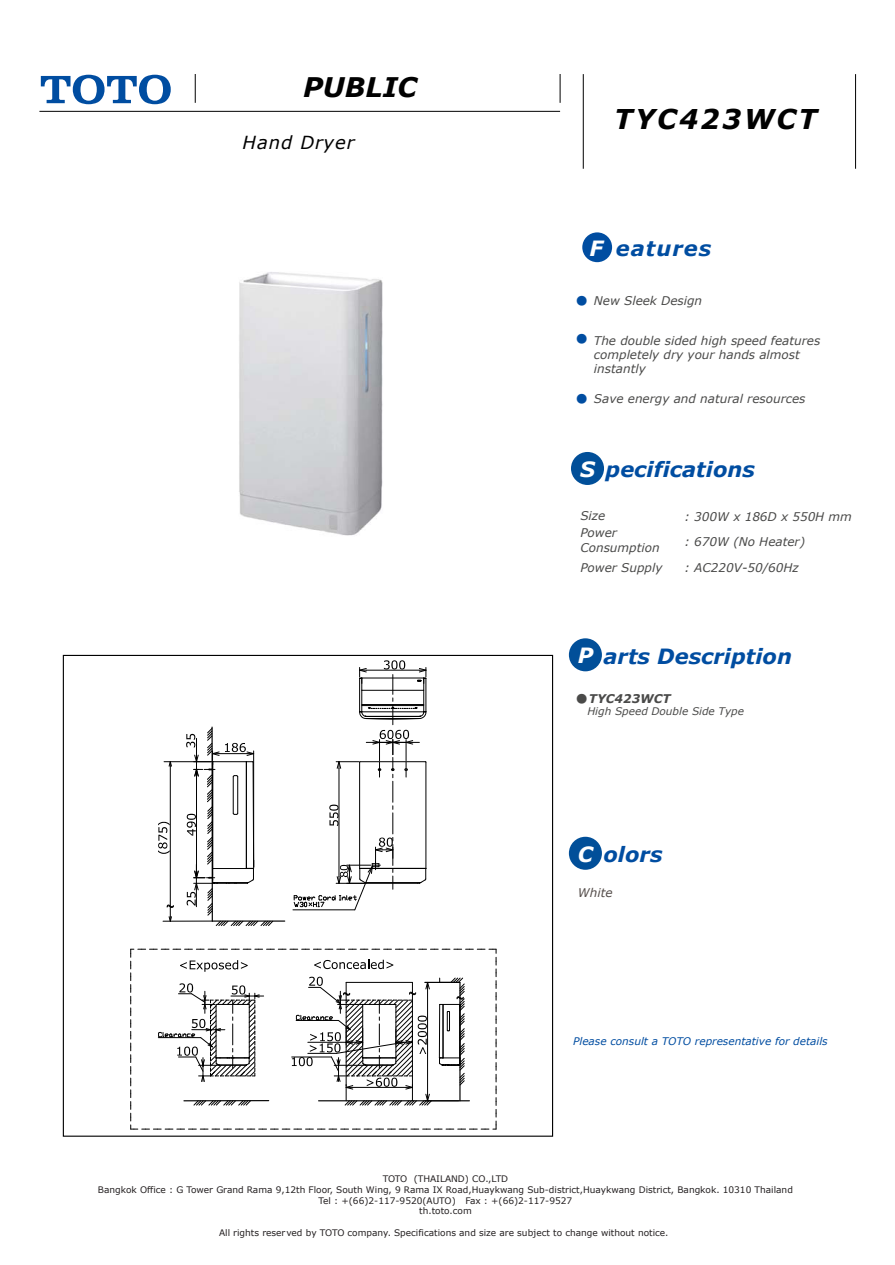
<style>
.page{position:relative;width:895px;height:1265px;background:#fff}
.page>*{position:absolute;margin:0;border:0;box-sizing:border-box;transform-origin:0 0}
.t1{font:italic 700 27.15px "Verdana";letter-spacing:.08em;color:#010101}
.t2{font:italic 700 27px "Verdana";color:#010101}
.t3{font:italic 700 21px "Verdana";color:#004da1}
.t4{font:italic 700 21px "Verdana";letter-spacing:.05em;color:#004da1}
.t5{font:italic 18px "Verdana";letter-spacing:.05em;color:#010101}
.t6{font:italic 12px/14.4px "Verdana";color:#4a4a49}
.t7{font:italic 700 12px "Verdana";color:#4a4a49}
.t8{font:italic 12px "Verdana";color:#554e4b}
.t9{font:12px "MS Gothic";color:#004da1}
.t10{font:italic 10.5px "Verdana";color:#004da1}
.t11{font:italic 10.5px "Verdana";color:#4a4a49}
.t12{font:9px/10.8px "Verdana";color:#231f20;text-align:center}
.s1{color:#fff}
.s2{font-family:"MS Gothic";font-style:normal;color:#004da1}
.s3{font-family:"MS Gothic";font-weight:400;font-style:normal}
</style>
<div class="page">
<img style="left:239px;top:272px;width:144px;height:264px">
<hr style="left:212px;top:920px;width:72px;height:1px;background:#000">
<hr style="left:164px;top:761px;width:47px;height:1px;background:#000">
<hr style="left:170px;top:766px;width:1px;height:140px;background:#000">
<svg style="left:166px;top:904px;width:8px;height:16px"></svg>
<svg style="left:168px;top:761px;width:4px;height:6px"></svg>
<hr style="left:163px;top:920px;width:49px;height:1px;background:#000">
<hr style="left:211px;top:727px;width:2px;height:194px;background:#000">
<svg style="left:158px;top:822px;width:11px;height:32px"></svg>
<svg style="left:186px;top:728px;width:87px;height:198px"></svg>
<svg style="left:293px;top:660px;width:133px;height:250px"></svg>
<svg style="left:130px;top:949px;width:366px;height:180px"></svg>
<div style="left:582px;top:232px;width:29px;height:30px;background:#004da1;border-radius:50%"></div>
<div style="left:568px;top:638px;width:33px;height:33px;background:#014f99;border-radius:50%"></div>
<div style="left:568px;top:836px;width:33px;height:33px;background:#014f99;border-radius:50%"></div>
<div style="left:570px;top:452px;width:33px;height:33px;background:#014f99;border-radius:50%"></div>
<hr style="left:582px;top:74px;width:1px;height:95px;background:#010101">
<hr style="left:854px;top:74px;width:1px;height:95px;background:#010101">
<hr style="left:39px;top:111px;width:521px;height:1px;background:#010101">
<svg style="left:195px;top:74px;width:1px;height:29px"></svg>
<svg style="left:559px;top:74px;width:1px;height:29px"></svg>
<svg style="left:41px;top:75px;width:130px;height:29px"></svg>
<h2 class="t2" style="left:303px;top:68px;width:115px">PUBLIC</h2>
<h3 class="t5" style="left:242px;top:130px;width:113px">Hand Dryer</h3>
<h1 class="t1" style="left:614px;top:100px;width:204px">TYC423WCT</h1>
<h3 class="t4" style="left:589px;top:233px;width:123px"><span class="s1">F</span> eatures</h3>
<h3 class="t6" style="left:575px;top:293px;width:128px"><span class="s2">●</span> New Sleek Design</h3>
<h3 class="t9" style="left:575px;top:333px;width:13px">●</h3>
<h3 class="t6" style="left:593px;top:333px;width:228px">The double sided high speed features completely dry your hands almost instantly</h3>
<h3 class="t6" style="left:593px;top:392px;width:213px">Save energy and natural resources</h3>
<h3 class="t9" style="left:575px;top:393px;width:13px">●</h3>
<h3 class="t3" style="left:579px;top:455px;width:176px"><span class="s1">S</span> pecifications</h3>
<h3 class="t6" style="left:580px;top:508px;width:26px">Size</h3>
<h3 class="t6" style="left:684px;top:509px;width:169px">: 300W x 186D x 550H mm</h3>
<h3 class="t6" style="left:580px;top:525px;width:81px">Power<br>Consumption</h3>
<h3 class="t6" style="left:684px;top:528px;width:122px;line-height:25.8px">: 670W (No Heater) : AC220V-50/60Hz</h3>
<h3 class="t6" style="left:580px;top:560px;width:83px">Power Supply</h3>
<h3 class="t3" style="left:577px;top:641px;width:215px"><span class="s1">P</span> arts Description</h3>
<h3 class="t7" style="left:575px;top:690px;width:96px"><span class="s3">●</span>TYC423WCT</h3>
<p class="t11" style="left:587px;top:704px;width:158px">High Speed Double Side Type</p>
<h3 class="t3" style="left:577px;top:839px;width:86px"><span class="s1">C</span> olors</h3>
<h3 class="t8" style="left:577px;top:885px;width:36px">White</h3>
<p class="t10" style="left:573px;top:1033px;width:256px">Please consult a TOTO representative for details</p>
<p class="t12" style="left:98px;top:1173px;width:696px">TOTO (THAILAND) CO.,LTD<br>Bangkok Office : G Tower Grand Rama 9,12th Floor, South Wing, 9 Rama IX Road,Huaykwang Sub-district,Huaykwang District, Bangkok. 10310 Thailand Tel : +(66)2-117-9520(AUTO) Fax : +(66)2-117-9527<br>th.toto.com</p>
<p class="t12" style="left:219px;top:1227px;width:451px">All rights reserved by TOTO company. Specifications and size are subject to change without notice.</p>
</div>
